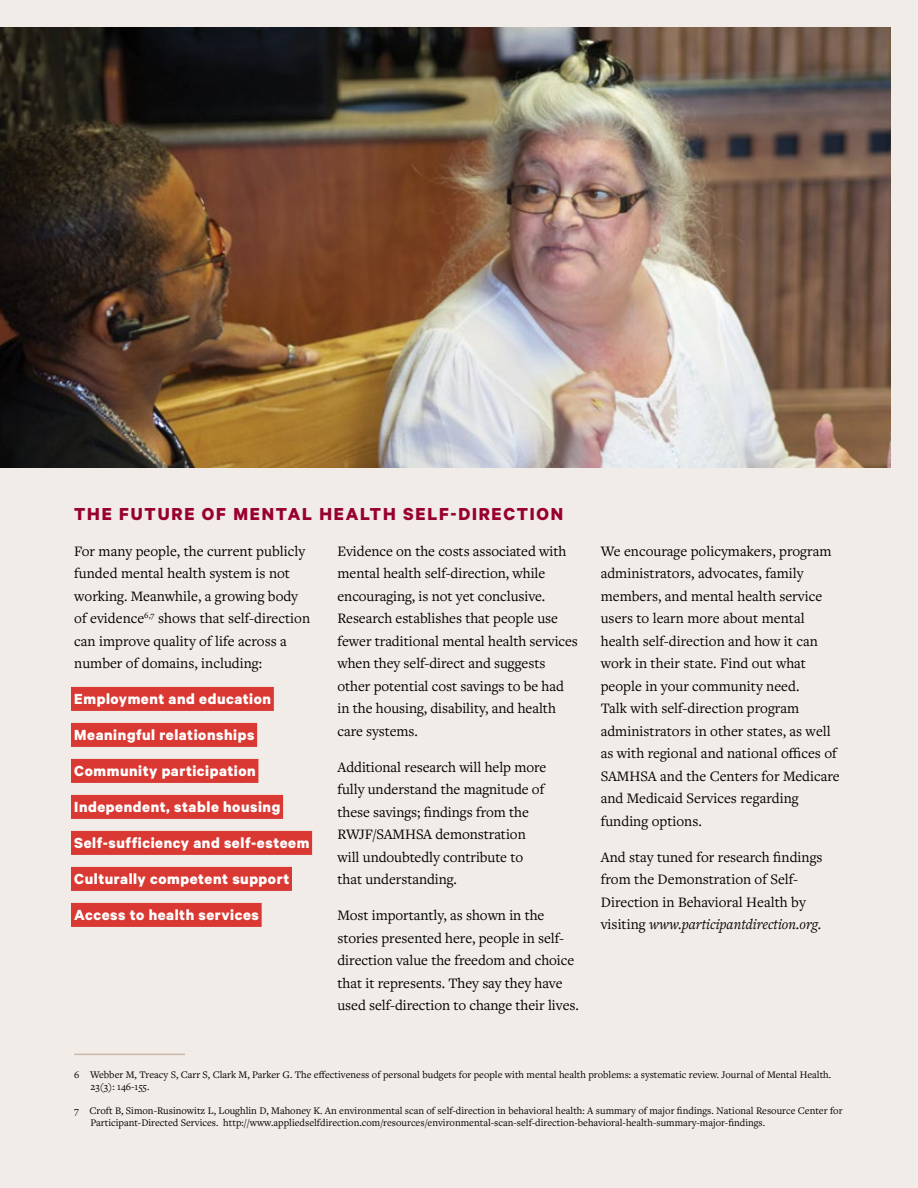
<style>
.page{position:relative;width:918px;height:1188px;background:#f1ece8}
.page>*{position:absolute;margin:0;border:0;box-sizing:border-box;transform-origin:0 0}
.t1{font:700 19.5px "Calibre";letter-spacing:.09em;color:#98002e}
.t2{font:700 16.5px/36px "Calibre";letter-spacing:.035em;color:#fff}
.t3{font:15px/22.5px "Freight Text Pro";color:#000}
.t4{font:10.5px/12.6px "Freight Text Pro";color:#000}
.s1{font-style:italic}
</style>
<div class="page">
<img style="left:0;top:27px;width:891px;height:441px">
<hr style="left:74px;top:1054px;width:111px;height:1px;background:#cbb8a8">
<div style="left:71px;top:687px;width:203px;height:24px;background:#da3832"></div>
<div style="left:71px;top:723px;width:186px;height:24px;background:#da3832"></div>
<div style="left:71px;top:759px;width:187px;height:24px;background:#da3832"></div>
<div style="left:71px;top:795px;width:212px;height:24px;background:#da3832"></div>
<div style="left:71px;top:831px;width:241px;height:24px;background:#da3832"></div>
<div style="left:71px;top:867px;width:221px;height:24px;background:#da3832"></div>
<div style="left:71px;top:903px;width:191px;height:24px;background:#da3832"></div>
<h1 class="t1" style="left:74px;top:502px;width:490px">THE FUTURE OF MENTAL HEALTH SELF-DIRECTION</h1>
<p class="t3" style="left:74px;top:539px;width:237px">For many people, the current publicly funded mental health system is not working. Meanwhile, a growing body of evidence<sup>6,7</sup> shows that self-direction can improve quality of life across a number of domains, including:</p>
<p class="t2" style="left:74px;top:681px;width:237px">Employment and education<br>Meaningful relationships<br>Community participation<br>Independent, stable housing<br>Self-sufficiency and self-esteem<br>Culturally competent support<br>Access to health services</p>
<p class="t3" style="left:338px;top:539px;width:242px">Evidence on the costs associated with mental health self-direction, while encouraging, is not yet conclusive.<br>Research establishes that people use fewer traditional mental health services when they self-direct and suggests other potential cost savings to be had in the housing, disability, and health care systems.</p>
<p class="t3" style="left:338px;top:755px;width:210px">Additional research will help more fully understand the magnitude of these savings; findings from the<br>RWJF/SAMHSA demonstration will undoubtedly contribute to that understanding.</p>
<p class="t3" style="left:338px;top:904px;width:243px">Most importantly, as shown in the stories presented here, people in self&shy;direction value the freedom and choice that it represents. They say they have used self-direction to change their lives.</p>
<p class="t3" style="left:601px;top:539px;width:241px">We encourage policymakers, program administrators, advocates, family members, and mental health service users to learn more about mental health self-direction and how it can work in their state. Find out what people in your community need.<br>Talk with self-direction program administrators in other states, as well as with regional and national offices of SAMHSA and the Centers for Medicare and Medicaid Services regarding funding options.</p>
<p class="t3" style="left:601px;top:845px;width:223px">And stay tuned for research findings from the Demonstration of Self-Direction in Behavioral Health by visiting <span class="s1">www.participantdirection.org.</span></p>
<p class="t4" style="left:90px;top:1068px;width:742px;text-indent:-16px">6 Webber M, Treacy S, Carr S, Clark M, Parker G. The effectiveness of personal budgets for people with mental health problems: a systematic review. Journal of Mental Health.<br>23(3): 146-155.</p>
<p class="t4" style="left:90px;top:1104px;width:754px;text-indent:-16px">7 Croft B, Simon-Rusinowitz L, Loughlin D, Mahoney K. An environmental scan of self-direction in behavioral health: A summary of major findings. National Resource Center for<br>Participant-Directed Services. http://www.appliedselfdirection.com/resources/environmental-scan-self-direction-behavioral-health-summary-major-findings.</p>
</div>
